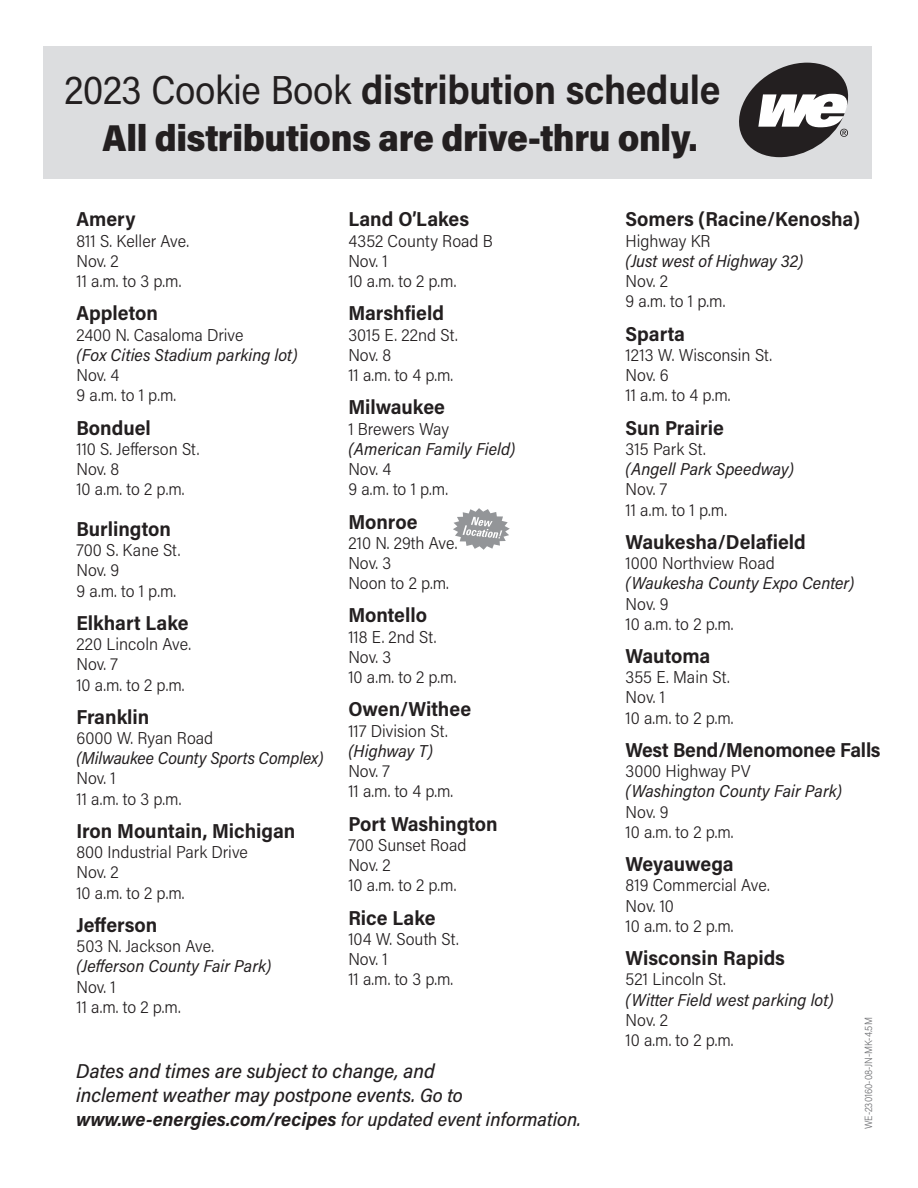
<style>
.page{position:relative;width:918px;height:1188px;background:#fff}
.page>*{position:absolute;margin:0;border:0;box-sizing:border-box;transform-origin:0 0}
.t1{font:700 40.5px "Acumin Pro Semi Cond";letter-spacing:-.01em;color:#231f20;scale:.96 1}
.location{font:900 37.5px "Acumin Pro Semi Cond";letter-spacing:-.01em;color:#231f20}
.location-2{font:700 20.25px "Acumin Pro Semi Cond";color:#231f20}
.t2{font:italic 500 20.1px/24px "Acumin Pro Semi Cond";color:#231f20}
.t3{font:italic 700 19.35px "Acumin Pro Semi Cond";color:#231f20}
.location-3{font:300 17.25px "Acumin Pro Semi Cond";color:#231f20}
.location-4{font:italic 17.25px "Acumin Pro Semi Cond";color:#231f20}
.location-5{font:300 10.5px "Acumin Pro Semi Cond";color:#6c6d70;scale:.95 1}
.s1{font-weight:400}
.s2{font-size:19.35px}
.s3{font-weight:500}
</style>
<div class="page">
<div style="left:43px;top:46px;width:829px;height:133px;background:#dcdddf"></div>
<svg style="left:739px;top:63px;width:109px;height:94px"></svg>
<svg style="left:453px;top:508px;width:57px;height:42px"></svg>
<p class="t1" style="left:64px;top:61px;width:685px"><span class="s1">2023 Cookie Book</span> distribution schedule</p>
<p class="location" style="left:103px;top:111px;width:596px">All distributions are drive-thru only.</p>
<p class="location-2" style="left:76px;top:205px;width:61px">Amery</p>
<p class="location-3" style="left:76px;top:229px;width:114px">811 S. Keller Ave.</p>
<p class="location-3" style="left:76px;top:249px;width:44px">Nov. 2</p>
<p class="location-3" style="left:76px;top:269px;width:106px">11 a.m. to 3 p.m.</p>
<p class="location-2" style="left:76px;top:299px;width:83px">Appleton</p>
<p class="location-3" style="left:76px;top:323px;width:169px">2400 N. Casaloma Drive</p>
<p class="location-4" style="left:76px;top:343px;width:223px">(Fox Cities Stadium parking lot)</p>
<p class="location-3" style="left:76px;top:363px;width:44px">Nov. 4</p>
<p class="location-3" style="left:76px;top:383px;width:101px">9 a.m. to 1 p.m.</p>
<p class="location-2" style="left:76px;top:413px;width:76px">Bonduel</p>
<p class="location-3" style="left:76px;top:437px;width:124px">110 S. Jefferson St.</p>
<p class="location-3" style="left:76px;top:457px;width:44px">Nov. 8</p>
<p class="location-3" style="left:76px;top:477px;width:110px">10 a.m. to 2 p.m.</p>
<p class="location-2" style="left:76px;top:514px;width:96px">Burlington</p>
<p class="location-3" style="left:76px;top:538px;width:105px">700 S. Kane St.</p>
<p class="location-3" style="left:76px;top:558px;width:44px">Nov. 9</p>
<p class="location-3" style="left:76px;top:579px;width:101px">9 a.m. to 1 p.m.</p>
<p class="location-2" style="left:76px;top:608px;width:114px">Elkhart Lake</p>
<p class="location-3" style="left:76px;top:632px;width:116px">220 Lincoln Ave.</p>
<p class="location-3" style="left:76px;top:652px;width:43px">Nov. 7</p>
<p class="location-3" style="left:76px;top:673px;width:110px">10 a.m. to 2 p.m.</p>
<p class="location-2" style="left:76px;top:702px;width:75px">Franklin</p>
<p class="location-3" style="left:76px;top:726px;width:138px">6000 W. Ryan Road</p>
<p class="location-4" style="left:76px;top:746px;width:249px">(Milwaukee County Sports Complex)</p>
<p class="location-3" style="left:76px;top:767px;width:41px">Nov. 1</p>
<p class="location-3" style="left:76px;top:787px;width:106px">11 a.m. to 3 p.m.</p>
<p class="location-2" style="left:76px;top:817px;width:221px">Iron Mountain, Michigan</p>
<p class="location-3" style="left:76px;top:840px;width:173px">800 Industrial Park Drive</p>
<p class="location-3" style="left:76px;top:861px;width:44px">Nov. 2</p>
<p class="location-3" style="left:76px;top:881px;width:110px">10 a.m. to 2 p.m.</p>
<p class="location-2" style="left:76px;top:911px;width:83px">Jefferson</p>
<p class="location-3" style="left:76px;top:934px;width:139px">503 N. Jackson Ave.</p>
<p class="location-4" style="left:76px;top:954px;width:197px">(Jefferson County Fair Park)</p>
<p class="location-3" style="left:76px;top:975px;width:41px">Nov. 1</p>
<p class="location-3" style="left:76px;top:995px;width:106px">11 a.m. to 2 p.m.</p>
<p class="location-2" style="left:348px;top:205px;width:122px">Land O’Lakes</p>
<p class="location-3" style="left:348px;top:229px;width:146px">4352 County Road B</p>
<p class="location-3" style="left:348px;top:249px;width:41px">Nov. 1</p>
<p class="location-3" style="left:348px;top:269px;width:110px">10 a.m. to 2 p.m.</p>
<p class="location-2" style="left:348px;top:299px;width:97px">Marshfield</p>
<p class="location-3" style="left:348px;top:323px;width:111px">3015 E. 22nd St.</p>
<p class="location-3" style="left:348px;top:343px;width:44px">Nov. 8</p>
<p class="location-3" style="left:348px;top:363px;width:106px">11 a.m. to 4 p.m.</p>
<p class="location-2" style="left:348px;top:393px;width:98px">Milwaukee</p>
<p class="location-3" style="left:348px;top:417px;width:102px">1 Brewers Way</p>
<p class="location-4" style="left:348px;top:437px;width:169px">(American Family Field)</p>
<p class="location-3" style="left:348px;top:457px;width:44px">Nov. 4</p>
<p class="location-3" style="left:348px;top:477px;width:101px">9 a.m. to 1 p.m.</p>
<p class="location-2" style="left:348px;top:507px;width:71px">Monroe</p>
<p class="location-3" style="left:348px;top:531px;width:111px">210 N. 29th Ave.</p>
<p class="location-3" style="left:348px;top:551px;width:44px">Nov. 3</p>
<p class="location-3" style="left:348px;top:571px;width:102px">Noon to 2 p.m.</p>
<p class="location-2" style="left:348px;top:601px;width:80px">Montello</p>
<p class="location-3" style="left:348px;top:625px;width:90px">118 E. 2nd St.</p>
<p class="location-3" style="left:348px;top:645px;width:44px">Nov. 3</p>
<p class="location-3" style="left:348px;top:665px;width:110px">10 a.m. to 2 p.m.</p>
<p class="location-2" style="left:348px;top:695px;width:124px">Owen/Withee</p>
<p class="location-3" style="left:348px;top:719px;width:101px">117 Division St.</p>
<p class="location-4" style="left:348px;top:739px;width:86px">(Highway T)</p>
<p class="location-3" style="left:348px;top:759px;width:43px">Nov. 7</p>
<p class="location-3" style="left:348px;top:780px;width:106px">11 a.m. to 4 p.m.</p>
<p class="location-2" style="left:348px;top:809px;width:151px">Port Washington</p>
<p class="location-3" style="left:348px;top:833px;width:120px">700 Sunset Road</p>
<p class="location-3" style="left:348px;top:853px;width:44px">Nov. 2</p>
<p class="location-3" style="left:348px;top:873px;width:110px">10 a.m. to 2 p.m.</p>
<p class="location-2" style="left:348px;top:903px;width:89px">Rice Lake</p>
<p class="location-3" style="left:348px;top:927px;width:112px">104 W. South St.</p>
<p class="location-3" style="left:348px;top:947px;width:41px">Nov. 1</p>
<p class="location-3" style="left:348px;top:967px;width:106px">11 a.m. to 3 p.m.</p>
<p class="t2" style="left:76px;top:1058px;width:388px">Dates and times are subject to change, and inclement weather may postpone events. <span class="s2">Go to</span></p>
<p class="t3" style="left:76px;top:1106px;width:506px">www.we-energies.com/recipes <span class="s3">for updated event information.</span></p>
<p class="location-2" style="left:626px;top:205px;width:236px">Somers (Racine/Kenosha)</p>
<p class="location-3" style="left:626px;top:229px;width:87px">Highway KR</p>
<p class="location-4" style="left:626px;top:249px;width:180px">(Just west of Highway 32)</p>
<p class="location-3" style="left:626px;top:269px;width:44px">Nov. 2</p>
<p class="location-3" style="left:626px;top:289px;width:101px">9 a.m. to 1 p.m.</p>
<p class="location-2" style="left:626px;top:319px;width:61px">Sparta</p>
<p class="location-3" style="left:626px;top:343px;width:148px">1213 W. Wisconsin St.</p>
<p class="location-3" style="left:626px;top:363px;width:44px">Nov. 6</p>
<p class="location-3" style="left:626px;top:383px;width:106px">11 a.m. to 4 p.m.</p>
<p class="location-2" style="left:626px;top:413px;width:100px">Sun Prairie</p>
<p class="location-3" style="left:626px;top:437px;width:82px">315 Park St.</p>
<p class="location-4" style="left:626px;top:457px;width:170px">(Angell Park Speedway)</p>
<p class="location-3" style="left:626px;top:477px;width:43px">Nov. 7</p>
<p class="location-3" style="left:626px;top:498px;width:103px">11 a.m. to 1 p.m.</p>
<p class="location-2" style="left:626px;top:527px;width:182px">Waukesha/Delafield</p>
<p class="location-3" style="left:626px;top:551px;width:151px">1000 Northview Road</p>
<p class="location-4" style="left:626px;top:571px;width:230px">(Waukesha County Expo Center)</p>
<p class="location-3" style="left:626px;top:592px;width:44px">Nov. 9</p>
<p class="location-3" style="left:626px;top:612px;width:110px">10 a.m. to 2 p.m.</p>
<p class="location-2" style="left:626px;top:642px;width:86px">Wautoma</p>
<p class="location-3" style="left:626px;top:665px;width:106px">355 E. Main St.</p>
<p class="location-3" style="left:626px;top:686px;width:41px">Nov. 1</p>
<p class="location-3" style="left:626px;top:706px;width:110px">10 a.m. to 2 p.m.</p>
<p class="location-2" style="left:626px;top:736px;width:257px">West Bend/Menomonee Falls</p>
<p class="location-3" style="left:626px;top:759px;width:127px">3000 Highway PV</p>
<p class="location-4" style="left:626px;top:779px;width:218px">(Washington County Fair Park)</p>
<p class="location-3" style="left:626px;top:800px;width:44px">Nov. 9</p>
<p class="location-3" style="left:626px;top:820px;width:110px">10 a.m. to 2 p.m.</p>
<p class="location-2" style="left:626px;top:850px;width:110px">Weyauwega</p>
<p class="location-3" style="left:626px;top:873px;width:146px">819 Commercial Ave.</p>
<p class="location-3" style="left:626px;top:894px;width:50px">Nov. 10</p>
<p class="location-3" style="left:626px;top:914px;width:110px">10 a.m. to 2 p.m.</p>
<p class="location-2" style="left:626px;top:944px;width:161px">Wisconsin Rapids</p>
<p class="location-3" style="left:626px;top:967px;width:102px">521 Lincoln St.</p>
<p class="location-4" style="left:626px;top:987px;width:210px">(Witter Field west parking lot)</p>
<p class="location-3" style="left:626px;top:1008px;width:44px">Nov. 2</p>
<p class="location-3" style="left:626px;top:1028px;width:110px">10 a.m. to 2 p.m.</p>
<p class="location-5" style="left:861px;top:1129px;width:119px;rotate:-90deg">WE-230160-08-JN-MK-4.5M</p>
</div>
